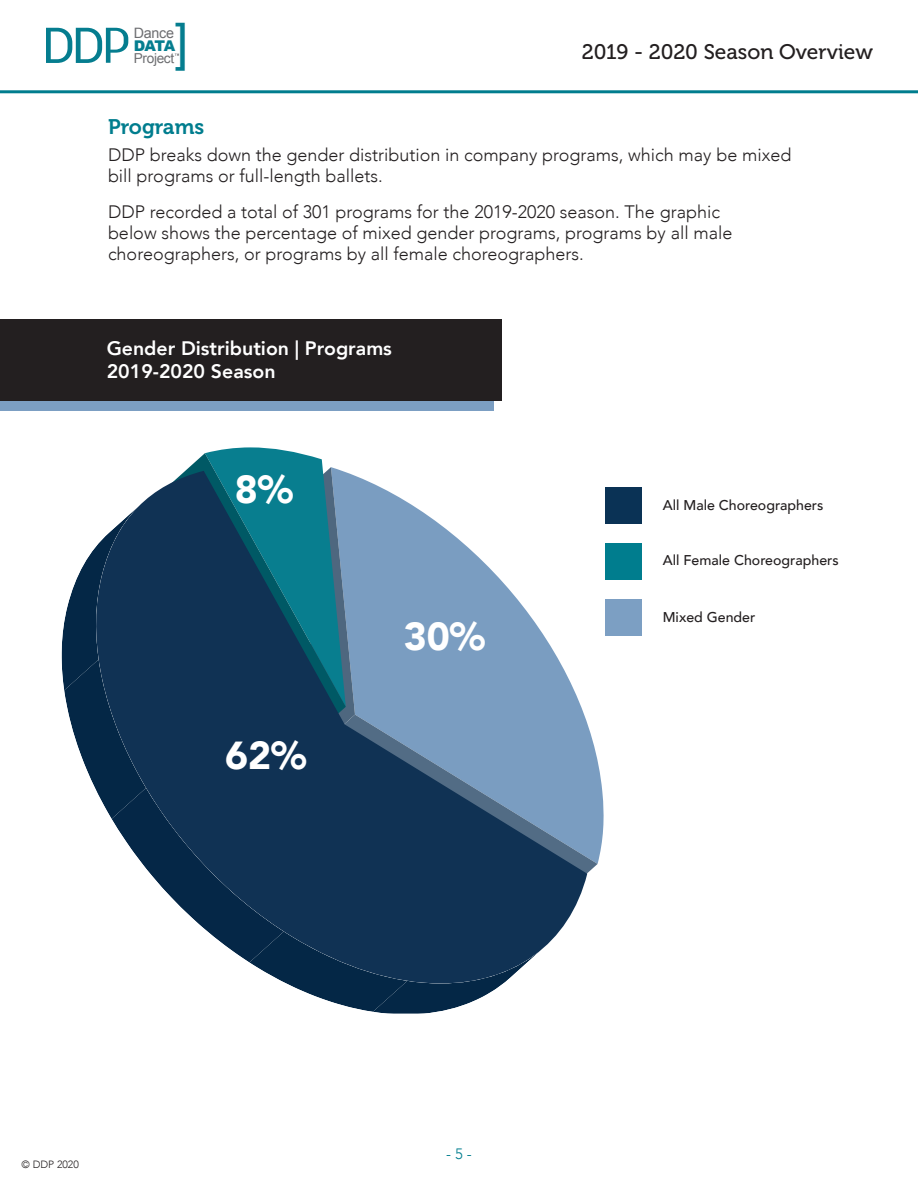
<style>
.page{position:relative;width:918px;height:1188px;background:#fff}
.page>*{position:absolute;margin:0;border:0;box-sizing:border-box;transform-origin:0 0}
.t1{font:49.5px "Roboto";color:#057d8f}
.t2{font:900 39px "Avenir";color:#fff}
.t3{font:21px "Museo 500";color:#231f20}
.t4{font:21px "Museo 700";color:#007d8e}
.t5{font:800 19.5px/23.4px "Avenir";color:#fff}
.t6{font:300 18px/21px "Avenir";color:#231f20}
.t7{font:300 15px "Avenir";color:#007d8e}
.t8{font:900 14.85px "Arial";color:#057d8f}
.t9{font:14.4px "Arial";letter-spacing:-.02em;color:#6d6e71}
.t10{font:500 14.1px "Avenir";color:#231f20}
.t11{font:13.65px "Arial";letter-spacing:-.025em;color:#6d6e71}
.t12{font:300 10.5px "Avenir";color:#231f20}
</style>
<div class="page">
<hr style="left:0;top:90px;width:918px;height:3px;background:#007d8e">
<svg style="left:46px;top:28px;width:82px;height:35px"></svg>
<svg style="left:587px;top:723px;width:11px;height:152px;background:#8daac7"></svg>
<svg style="left:545px;top:637px;width:42px;height:310px;fill:#7a9dc1"></svg>
<svg style="left:61px;top:447px;width:484px;height:567px"></svg>
<div style="left:605px;top:543px;width:37px;height:37px;background:#007d8e"></div>
<div style="left:605px;top:487px;width:37px;height:37px;background:#0a3255"></div>
<div style="left:605px;top:599px;width:37px;height:37px;background:#7c9fc3"></div>
<div style="left:0;top:329px;width:493px;height:82px;background:#7c9fc3"></div>
<div style="left:0;top:319px;width:501px;height:81px;background:#231f20"></div>
<h1 class="t1" style="left:176px;top:10px;width:15px">]</h1>
<p class="t9" style="left:134px;top:24px;width:42px">Dance</p>
<p class="t8" style="left:134px;top:35px;width:43px">DATA</p>
<p class="t11" style="left:134px;top:49px;width:42px">Project</p>
<p class="t3" style="left:582px;top:40px;width:293px">2019 - 2020 Season Overview</p>
<p class="t4" style="left:108px;top:115px;width:98px">Programs</p>
<p class="t6" style="left:108px;top:145px;width:685px">DDP breaks down the gender distribution in company programs, which may be mixed bill programs or full-length ballets.</p>
<p class="t6" style="left:108px;top:202px;width:626px">DDP recorded a total of 301 programs for the 2019-2020 season. The graphic below shows the percentage of mixed gender programs, programs by all male choreographers, or programs by all female choreographers.</p>
<p class="t5" style="left:107px;top:336px;width:287px">Gender Distribution | Programs<br>2019-2020 Season</p>
<h2 class="t2" style="left:235px;top:456px;width:60px">8%</h2>
<h2 class="t2" style="left:225px;top:722px;width:83px">62%</h2>
<h2 class="t2" style="left:404px;top:603px;width:83px">30%</h2>
<p class="t10" style="left:663px;top:493px;width:162px">All Male Choreographers</p>
<p class="t10" style="left:663px;top:548px;width:177px">All Female Choreographers</p>
<p class="t10" style="left:663px;top:605px;width:94px">Mixed Gender</p>
<p class="t12" style="left:22px;top:1158px;width:59px">© DDP 2020</p>
<p class="t7" style="left:446px;top:1145px;width:27px">- 5 -</p>
</div>
